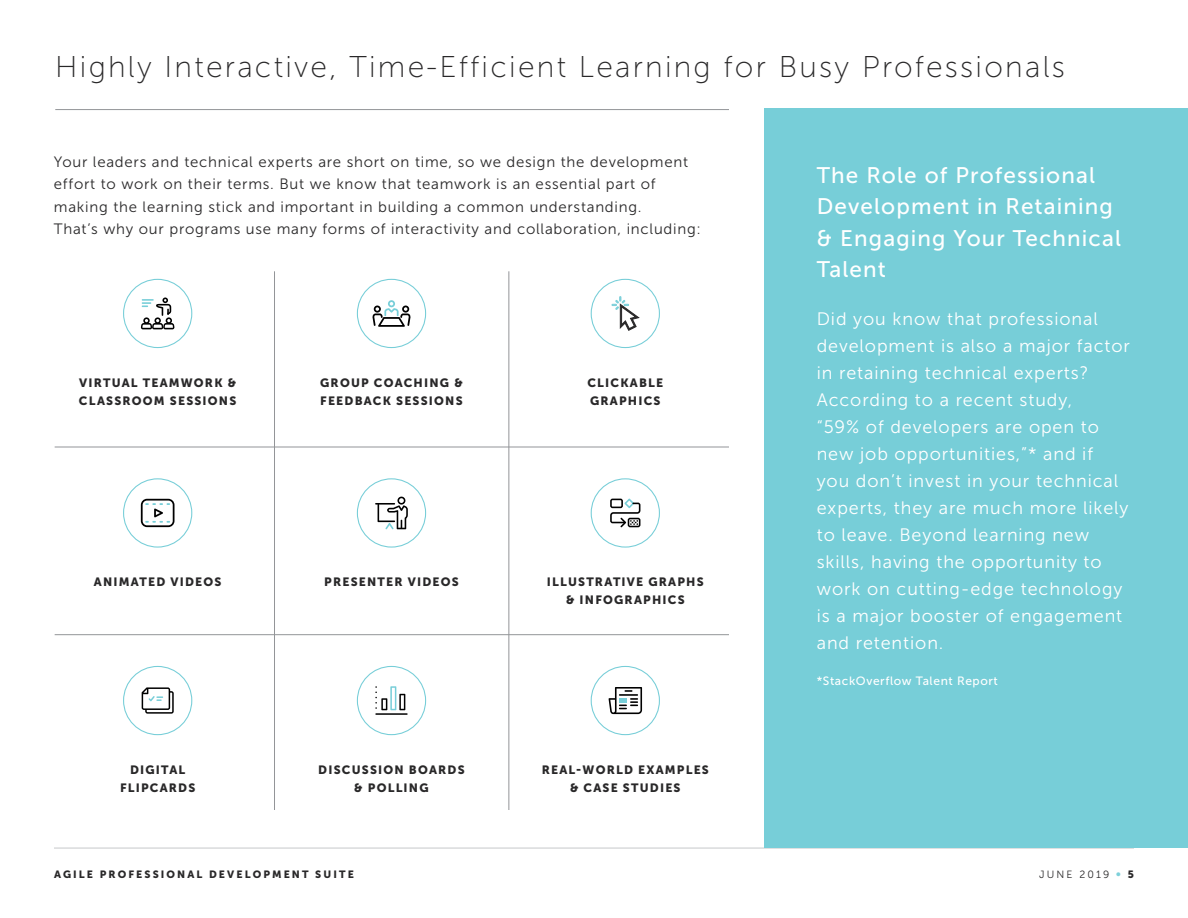
<style>
.page{position:relative;width:1188px;height:918px;background:#fff}
.page>*{position:absolute;margin:0;border:0;box-sizing:border-box;transform-origin:0 0}
.t1{font:30px "Museo Sans 100";letter-spacing:.075em;color:#292829}
.t2{font:22.5px/31.5px "Museo Sans 500";letter-spacing:.05em;color:#fff}
.t3{font:18px/27px "Museo Sans 300";letter-spacing:.05em;color:#fff}
.t4{font:15px/22.5px "Museo Sans 300";letter-spacing:.05em;color:#292829}
.t5{font:12px/18px "Museo Sans 900";letter-spacing:.1em;color:#292829;text-align:center}
.t6{font:12px "Museo Sans 500";letter-spacing:.05em;color:#fff}
.t7{font:10.5px "Museo Sans 900";letter-spacing:.2em;color:#292829}
.t8{font:10.5px "Museo Sans 300";letter-spacing:.2em;color:#292829}
.s1{font-family:"Museo Sans 900";color:#7dd0da}
.s2{font-family:"Museo Sans 900"}
</style>
<div class="page">
<hr style="left:54px;top:848px;width:1080px;height:1px;background:#c7c8ca">
<hr style="left:55px;top:109px;width:674px;height:1px;background:#939598">
<div style="left:764px;top:108px;width:424px;height:740px;background:#77ced8"></div>
<div style="left:123px;top:279px;width:69px;height:69px;border:1px solid #77ced8;border-radius:50%"></div>
<div style="left:123px;top:478px;width:69px;height:70px;border:1px solid #77ced8;border-radius:50%"></div>
<div style="left:123px;top:666px;width:69px;height:69px;border:1px solid #77ced8;border-radius:50%"></div>
<div style="left:357px;top:279px;width:69px;height:69px;border:1px solid #77ced8;border-radius:50%"></div>
<div style="left:357px;top:478px;width:69px;height:70px;border:1px solid #77ced8;border-radius:50%"></div>
<div style="left:357px;top:666px;width:69px;height:69px;border:1px solid #77ced8;border-radius:50%"></div>
<div style="left:591px;top:279px;width:69px;height:69px;border:1px solid #77ced8;border-radius:50%"></div>
<div style="left:591px;top:478px;width:69px;height:70px;border:1px solid #77ced8;border-radius:50%"></div>
<div style="left:591px;top:666px;width:69px;height:69px;border:1px solid #77ced8;border-radius:50%"></div>
<hr style="left:274px;top:271px;width:1px;height:539px;background:#939598">
<hr style="left:509px;top:271px;width:1px;height:539px;background:#939598">
<hr style="left:55px;top:447px;width:674px;height:1px;background:#939598">
<hr style="left:55px;top:634px;width:674px;height:1px;background:#939598">
<svg style="left:372px;top:300px;width:39px;height:27px"></svg>
<svg style="left:141px;top:298px;width:33px;height:31px"></svg>
<svg style="left:141px;top:499px;width:34px;height:28px"></svg>
<hr style="left:375px;top:503px;width:20px;height:2px;background:#000">
<svg style="left:378px;top:497px;width:30px;height:32px"></svg>
<svg style="left:610px;top:499px;width:30px;height:28px"></svg>
<hr style="left:375px;top:713px;width:33px;height:2px;background:#000">
<svg style="left:375px;top:686px;width:30px;height:24px"></svg>
<svg style="left:612px;top:296px;width:27px;height:35px"></svg>
<svg style="left:142px;top:687px;width:32px;height:27px"></svg>
<svg style="left:609px;top:687px;width:33px;height:27px"></svg>
<h1 class="t1" style="left:55px;top:50px;width:1011px">Highly Interactive, Time-Efficient Learning for Busy Professionals</h1>
<p class="t4" style="left:54px;top:150px;width:649px">Your leaders and technical experts are short on time, so we design the development effort to work on their terms. But we know that teamwork is an essential part of making the learning stick and important in building a common understanding.<br>That’s why our programs use many forms of interactivity and collaboration, including:</p>
<p class="t2" style="left:817px;top:159px;width:306px">The Role of Professional<br>Development in Retaining &amp; Engaging Your Technical<br>Talent</p>
<p class="t3" style="left:817px;top:305px;width:315px">Did you know that professional development is also a major factor in retaining technical experts?<br>According to a recent study,<br>“59% of developers are open to new job opportunities,”* and if you don’t invest in your technical experts, they are much more likely to leave. Beyond learning new skills, having the opportunity to work on cutting-edge technology is a major booster of engagement and retention.</p>
<p class="t6" style="left:817px;top:674px;width:183px">*StackOverflow Talent Report</p>
<p class="t5" style="left:79px;top:374px;width:159px;text-align:left">VIRTUAL TEAMWORK &amp;<br>CLASSROOM SESSIONS</p>
<p class="t5" style="left:320px;top:374px;width:144px;text-align:left">GROUP COACHING &amp;<br>FEEDBACK SESSIONS</p>
<p class="t5" style="left:587px;top:374px;width:77px;text-align:left">CLICKABLE<br>GRAPHICS</p>
<p class="t5" style="left:94px;top:573px;width:129px">ANIMATED VIDEOS</p>
<p class="t5" style="left:324px;top:573px;width:136px">PRESENTER VIDEOS</p>
<p class="t5" style="left:547px;top:573px;width:158px">ILLUSTRATIVE GRAPHS &amp; INFOGRAPHICS</p>
<p class="t5" style="left:120px;top:761px;width:77px">DIGITAL<br>FLIPCARDS</p>
<p class="t5" style="left:318px;top:761px;width:148px">DISCUSSION BOARDS &amp; POLLING</p>
<p class="t5" style="left:542px;top:761px;width:169px">REAL-WORLD EXAMPLES &amp; CASE STUDIES</p>
<p class="t7" style="left:54px;top:868px;width:301px">AGILE PROFESSIONAL DEVELOPMENT SUITE</p>
<p class="t8" style="left:1039px;top:869px;width:96px">JUNE 2019 <span class="s1">•</span> <span class="s2">5</span></p>
</div>
